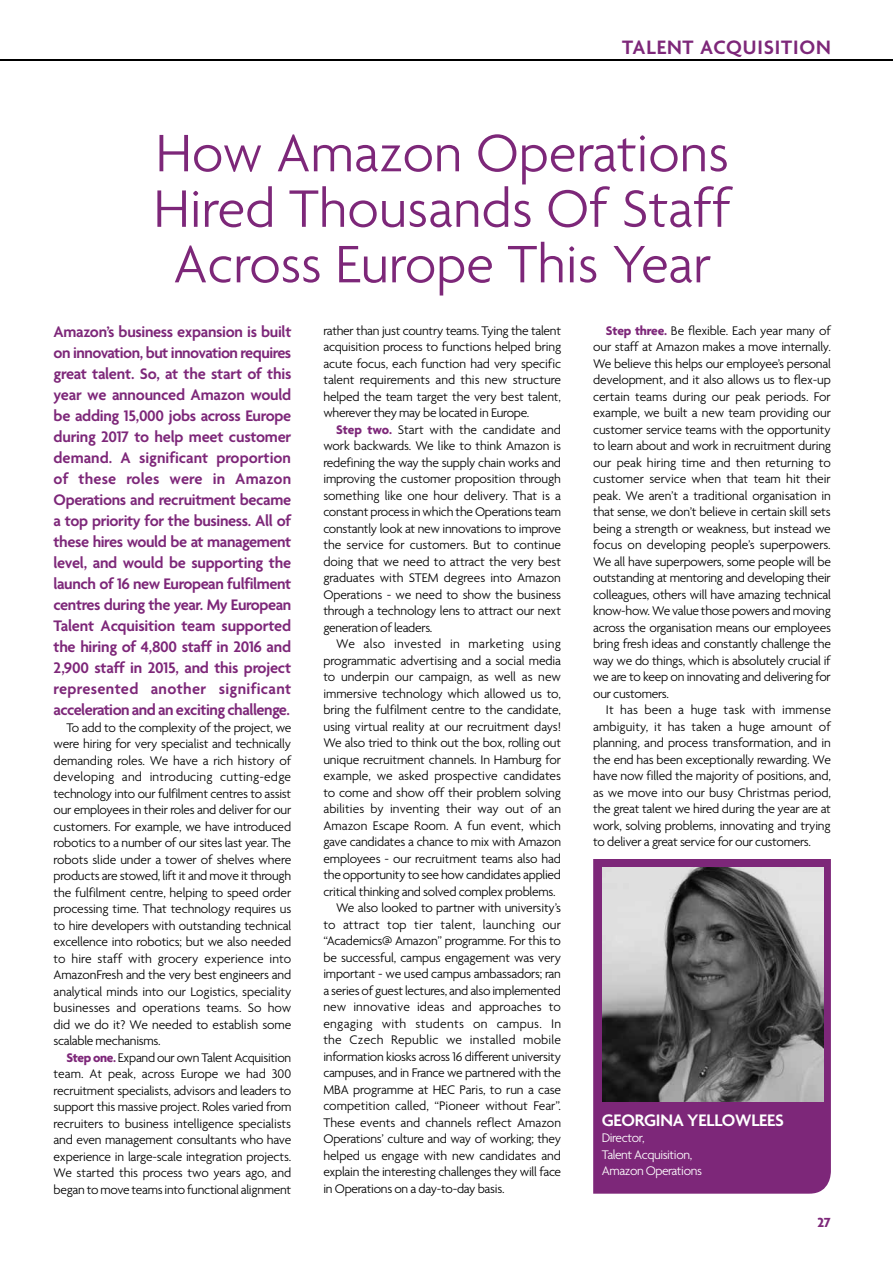
<style>
.page{position:relative;width:893px;height:1263px;background:#fff}
.page>*{position:absolute;margin:0;border:0;box-sizing:border-box;transform-origin:0 0}
.t1{font:300 57px/55.5px "Agenda";color:#7d2779;text-align:center}
.t2{font:600 21px "Agenda";letter-spacing:.04em;color:#7d2779}
.t3{font:600 18px "Agenda";letter-spacing:-.01em;color:#fff}
.t4{font:600 16.5px/21px "Agenda";letter-spacing:-.03em;color:#7d2779;text-align:justify}
.t5{font:700 14.25px "Agenda";color:#7d2779}
.t6{font:300 13.5px/16.5px "Agenda";letter-spacing:-.015em;color:#000;text-align:justify}
.t7{font:300 13.5px "Agenda";letter-spacing:.01em;color:#000}
.t8{font:300 13.5px "Agenda";letter-spacing:.02em;color:#000}
.t9{font:300 13.5px/16.5px "Agenda";letter-spacing:-.03em;color:#fff}
.t10{font:300 13.5px "Agenda";letter-spacing:.005em;color:#000}
.t11{font:300 13.5px "Agenda";letter-spacing:.015em;color:#000}
.s1{font-weight:700;color:#7d2779}
</style>
<div class="page">
<hr style="left:0;top:60px;width:893px;height:1px;background:#000">
<div style="left:593px;top:859px;width:238px;height:335px;background:#7d2779"></div>
<img style="left:602px;top:868px;width:221px;height:233px">
<h2 class="t2" style="left:622px;top:34px;width:210px">TALENT ACQUISITION</h2>
<h1 class="t1" style="left:153px;top:124px;width:579px">How Amazon Operations<br>Hired Thousands Of Staff<br>Across Europe This Year</h1>
<p class="t4" style="left:54px;top:321px;width:239px">Amazon’s business expansion is built on innovation, but innovation requires great talent. So, at the start of this year we announced Amazon would be adding 15,000 jobs across Europe during 2017 to help meet customer demand. A significant proportion of these roles were in Amazon Operations and recruitment became a top priority for the business. All of these hires would be at management level, and would be supporting the launch of 16 new European fulfilment centres during the year. My European Talent Acquisition team supported the hiring of 4,800 staff in 2016 and 2,900 staff in 2015, and this project represented another significant acceleration and an exciting challenge.</p>
<p class="t6" style="left:54px;top:719px;width:239px;text-indent:13px">To add to the complexity of the project, we were hiring for very specialist and technically demanding roles. We have a rich history of developing and introducing cutting-edge technology into our fulfilment centres to assist our employees in their roles and deliver for our customers. For example, we have introduced robotics to a number of our sites last year. The robots slide under a tower of shelves where products are stowed, lift it and move it through the fulfilment centre, helping to speed order processing time. That technology requires us to hire developers with outstanding technical excellence into robotics; but we also needed to hire staff with grocery experience into AmazonFresh and the very best engineers and analytical minds into our Logistics, speciality businesses and operations teams. So how did we do it? We needed to establish some scalable mechanisms.</p>
<p class="t6" style="left:54px;top:1049px;width:239px;text-indent:13px"><span class="s1">Step one.</span> Expand our own Talent Acquisition team. At peak, across Europe we had 300 recruitment specialists, advisors and leaders to support this massive project. Roles varied from recruiters to business intelligence specialists and even management consultants who have experience in large-scale integration projects.<br>We started this process two years ago, and began to move teams into functional alignment</p>
<p class="t6" style="left:323px;top:322px;width:239px">rather than just country teams. Tying the talent acquisition process to functions helped bring acute focus, each function had very specific talent requirements and this new structure helped the team target the very best talent, wherever they may be located in Europe.</p>
<p class="t6" style="left:323px;top:421px;width:239px;text-indent:13px"><span class="s1">Step two.</span> Start with the candidate and work backwards. We like to think Amazon is redefining the way the supply chain works and improving the customer proposition through something like one hour delivery. That is a constant process in which the Operations team constantly look at new innovations to improve the service for customers. But to continue doing that we need to attract the very best graduates with STEM degrees into Amazon Operations - we need to show the business through a technology lens to attract our next generation of leaders.</p>
<p class="t8" style="left:336px;top:636px;width:226px">We also invested in marketing using</p>
<p class="t6" style="left:323px;top:652px;width:239px">programmatic advertising and a social media</p>
<p class="t6" style="left:323px;top:668px;width:239px">to underpin our campaign, as well as new</p>
<p class="t6" style="left:323px;top:685px;width:239px">immersive technology which allowed us to,</p>
<p class="t6" style="left:323px;top:701px;width:239px">bring the fulfilment centre to the candidate,</p>
<p class="t6" style="left:323px;top:718px;width:239px">using virtual reality at our recruitment days!</p>
<p class="t6" style="left:323px;top:734px;width:239px">We also tried to think out the box, rolling out</p>
<p class="t6" style="left:323px;top:751px;width:239px">unique recruitment channels. In Hamburg for</p>
<p class="t6" style="left:323px;top:767px;width:239px">example, we asked prospective candidates</p>
<p class="t6" style="left:323px;top:784px;width:239px">to come and show off their problem solving</p>
<p class="t10" style="left:323px;top:801px;width:239px">abilities by inventing their way out of an</p>
<p class="t6" style="left:323px;top:817px;width:239px">Amazon Escape Room. A fun event, which</p>
<p class="t6" style="left:323px;top:833px;width:239px">gave candidates a chance to mix with Amazon</p>
<p class="t6" style="left:323px;top:850px;width:239px">employees - our recruitment teams also had</p>
<p class="t6" style="left:323px;top:866px;width:239px">the opportunity to see how candidates applied</p>
<p class="t6" style="left:323px;top:883px;width:234px">critical thinking and solved complex problems.</p>
<p class="t6" style="left:336px;top:899px;width:226px">We also looked to partner with university’s</p>
<p class="t7" style="left:323px;top:916px;width:239px">to attract top tier talent, launching our</p>
<p class="t6" style="left:323px;top:932px;width:239px">“Academics@ Amazon” programme. For this to</p>
<p class="t6" style="left:323px;top:949px;width:239px">be successful, campus engagement was very</p>
<p class="t6" style="left:323px;top:965px;width:239px">important - we used campus ambassadors; ran</p>
<p class="t6" style="left:323px;top:982px;width:239px">a series of guest lectures, and also implemented</p>
<p class="t7" style="left:323px;top:999px;width:239px">new innovative ideas and approaches to</p>
<p class="t8" style="left:323px;top:1015px;width:239px">engaging with students on campus. In</p>
<p class="t11" style="left:323px;top:1032px;width:239px">the Czech Republic we installed mobile</p>
<p class="t6" style="left:323px;top:1048px;width:239px">information kiosks across 16 different university</p>
<p class="t6" style="left:323px;top:1064px;width:239px">campuses, and in France we partnered with the</p>
<p class="t6" style="left:323px;top:1081px;width:239px">MBA programme at HEC Paris, to run a case</p>
<p class="t6" style="left:323px;top:1097px;width:239px">competition called, “Pioneer without Fear”.</p>
<p class="t6" style="left:323px;top:1114px;width:239px">These events and channels reflect Amazon</p>
<p class="t6" style="left:323px;top:1130px;width:239px">Operations’ culture and way of working; they</p>
<p class="t6" style="left:323px;top:1147px;width:239px">helped us engage with new candidates and</p>
<p class="t6" style="left:323px;top:1163px;width:239px">explain the interesting challenges they will face</p>
<p class="t6" style="left:323px;top:1180px;width:183px">in Operations on a day-to-day basis.</p>
<p class="t6" style="left:593px;top:322px;width:239px;text-indent:13px"><span class="s1">Step three.</span> Be flexible. Each year many of our staff at Amazon makes a move internally.<br>We believe this helps our employee’s personal development, and it also allows us to flex-up certain teams during our peak periods. For example, we built a new team providing our customer service teams with the opportunity to learn about and work in recruitment during our peak hiring time and then returning to customer service when that team hit their peak. We aren’t a traditional organisation in that sense, we don’t believe in certain skill sets being a strength or weakness, but instead we focus on developing people’s superpowers.<br>We all have superpowers, some people will be outstanding at mentoring and developing their colleagues, others will have amazing technical know-how. We value those powers and moving across the organisation means our employees bring fresh ideas and constantly challenge the way we do things, which is absolutely crucial if we are to keep on innovating and delivering for our customers.</p>
<p class="t6" style="left:593px;top:701px;width:239px;text-indent:13px">It has been a huge task with immense ambiguity, it has taken a huge amount of planning, and process transformation, and in the end has been exceptionally rewarding. We have now filled the majority of positions, and, as we move into our busy Christmas period, the great talent we hired during the year are at work, solving problems, innovating and trying to deliver a great service for our customers.</p>
<h3 class="t3" style="left:602px;top:1109px;width:184px">GEORGINA YELLOWLEES</h3>
<p class="t9" style="left:602px;top:1129px;width:102px">Director,<br>Talent Acquisition,<br>Amazon Operations</p>
<p class="t5" style="left:818px;top:1214px;width:15px">27</p>
</div>
